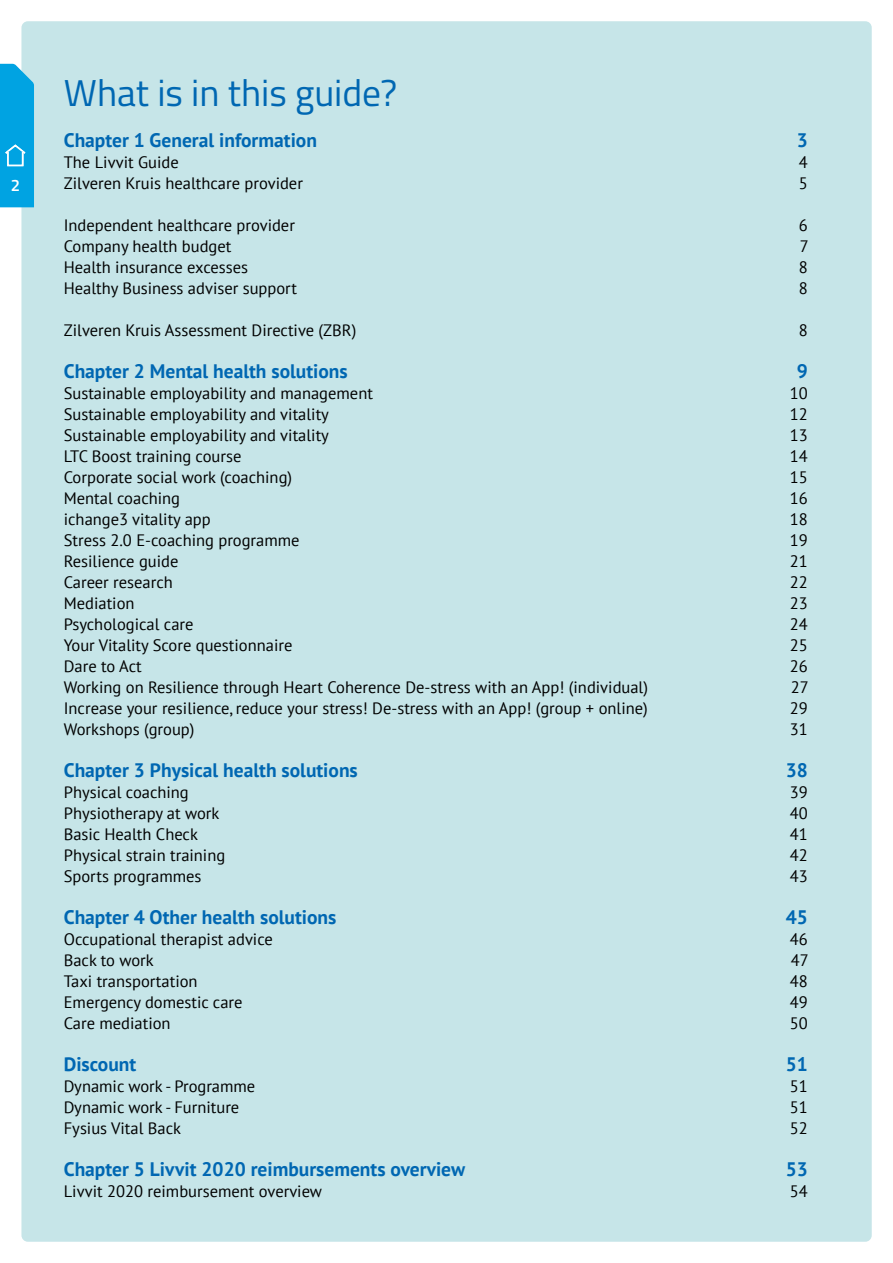
<style>
.page{position:relative;width:893px;height:1263px;background:#fff}
.page>*{position:absolute;margin:0;border:0;box-sizing:border-box;transform-origin:0 0}
.t1{font:37.5px "Titillium Web";color:#0067b2}
.t2{font:700 19.5px "PT Sans";color:#0067b2}
.t3{font:600 16.65px "Titillium Web";color:#fff}
.t4{font:16.5px "PT Sans";color:#000}
</style>
<div class="page">
<div style="left:21px;top:21px;width:851px;height:1221px;background:#c6e5e8;border-radius:6px"></div>
<svg style="left:0;top:63px;width:34px;height:144px;background:#0ca7e2"></svg>
<div style="left:7px;top:151px;width:16px;height:15px;background:#00a3e2;border:2px solid #fff"></div>
<p class="t3" style="left:11px;top:173px;width:11px">2</p>
<h1 class="t1" style="left:64px;top:66px;width:335px">What is in this guide?</h1>
<p class="t2" style="left:64px;top:127px;width:255px">Chapter 1 General information</p>
<p class="t2" style="left:797px;top:127px;width:13px">3</p>
<p class="t4" style="left:64px;top:152px;width:117px">The Livvit Guide</p>
<p class="t4" style="left:799px;top:152px;width:10px">4</p>
<p class="t4" style="left:64px;top:173px;width:241px">Zilveren Kruis healthcare provider</p>
<p class="t4" style="left:799px;top:173px;width:10px">5</p>
<p class="t4" style="left:64px;top:215px;width:233px">Independent healthcare provider</p>
<p class="t4" style="left:799px;top:215px;width:10px">6</p>
<p class="t4" style="left:64px;top:236px;width:169px">Company health budget</p>
<p class="t4" style="left:800px;top:236px;width:10px">7</p>
<p class="t4" style="left:64px;top:257px;width:186px">Health insurance excesses</p>
<p class="t4" style="left:799px;top:257px;width:10px">8</p>
<p class="t4" style="left:64px;top:278px;width:235px">Healthy Business adviser support</p>
<p class="t4" style="left:799px;top:278px;width:10px">8</p>
<p class="t4" style="left:64px;top:320px;width:294px">Zilveren Kruis Assessment Directive (ZBR)</p>
<p class="t4" style="left:799px;top:320px;width:10px">8</p>
<p class="t2" style="left:64px;top:358px;width:285px">Chapter 2 Mental health solutions</p>
<p class="t2" style="left:797px;top:358px;width:13px">9</p>
<p class="t4" style="left:64px;top:383px;width:311px">Sustainable employability and management</p>
<p class="t4" style="left:790px;top:383px;width:19px">10</p>
<p class="t4" style="left:64px;top:404px;width:267px">Sustainable employability and vitality</p>
<p class="t4" style="left:790px;top:404px;width:19px">12</p>
<p class="t4" style="left:64px;top:425px;width:267px">Sustainable employability and vitality</p>
<p class="t4" style="left:790px;top:425px;width:19px">13</p>
<p class="t4" style="left:64px;top:446px;width:179px">LTC Boost training course</p>
<p class="t4" style="left:790px;top:446px;width:19px">14</p>
<p class="t4" style="left:64px;top:467px;width:230px">Corporate social work (coaching)</p>
<p class="t4" style="left:790px;top:467px;width:19px">15</p>
<p class="t4" style="left:64px;top:488px;width:118px">Mental coaching</p>
<p class="t4" style="left:790px;top:488px;width:19px">16</p>
<p class="t4" style="left:64px;top:509px;width:149px">ichange3 vitality app</p>
<p class="t4" style="left:790px;top:509px;width:19px">18</p>
<p class="t4" style="left:64px;top:530px;width:237px">Stress 2.0 E-coaching programme</p>
<p class="t4" style="left:790px;top:530px;width:19px">19</p>
<p class="t4" style="left:64px;top:551px;width:116px">Resilience guide</p>
<p class="t4" style="left:790px;top:551px;width:19px">21</p>
<p class="t4" style="left:64px;top:572px;width:111px">Career research</p>
<p class="t4" style="left:790px;top:572px;width:19px">22</p>
<p class="t4" style="left:64px;top:593px;width:72px">Mediation</p>
<p class="t4" style="left:790px;top:593px;width:19px">23</p>
<p class="t4" style="left:64px;top:614px;width:131px">Psychological care</p>
<p class="t4" style="left:790px;top:614px;width:19px">24</p>
<p class="t4" style="left:64px;top:635px;width:230px">Your Vitality Score questionnaire</p>
<p class="t4" style="left:790px;top:635px;width:19px">25</p>
<p class="t4" style="left:64px;top:656px;width:79px">Dare to Act</p>
<p class="t4" style="left:790px;top:656px;width:19px">26</p>
<p class="t4" style="left:64px;top:677px;width:586px">Working on Resilience through Heart Coherence De-stress with an App! (individual)</p>
<p class="t4" style="left:791px;top:677px;width:19px">27</p>
<p class="t4" style="left:64px;top:698px;width:585px">Increase your resilience, reduce your stress! De-stress with an App! (group + online)</p>
<p class="t4" style="left:790px;top:698px;width:19px">29</p>
<p class="t4" style="left:64px;top:719px;width:132px">Workshops (group)</p>
<p class="t4" style="left:790px;top:719px;width:19px">31</p>
<p class="t2" style="left:64px;top:757px;width:296px">Chapter 3 Physical health solutions</p>
<p class="t2" style="left:786px;top:757px;width:24px">38</p>
<p class="t4" style="left:64px;top:782px;width:127px">Physical coaching</p>
<p class="t4" style="left:790px;top:782px;width:19px">39</p>
<p class="t4" style="left:64px;top:803px;width:157px">Physiotherapy at work</p>
<p class="t4" style="left:790px;top:803px;width:19px">40</p>
<p class="t4" style="left:64px;top:824px;width:136px">Basic Health Check</p>
<p class="t4" style="left:790px;top:824px;width:19px">41</p>
<p class="t4" style="left:64px;top:845px;width:163px">Physical strain training</p>
<p class="t4" style="left:790px;top:845px;width:19px">42</p>
<p class="t4" style="left:64px;top:866px;width:139px">Sports programmes</p>
<p class="t4" style="left:790px;top:866px;width:19px">43</p>
<p class="t2" style="left:64px;top:904px;width:274px">Chapter 4 Other health solutions</p>
<p class="t2" style="left:786px;top:904px;width:24px">45</p>
<p class="t4" style="left:64px;top:929px;width:211px">Occupational therapist advice</p>
<p class="t4" style="left:790px;top:929px;width:19px">46</p>
<p class="t4" style="left:64px;top:950px;width:92px">Back to work</p>
<p class="t4" style="left:791px;top:950px;width:19px">47</p>
<p class="t4" style="left:64px;top:971px;width:135px">Taxi transportation</p>
<p class="t4" style="left:790px;top:971px;width:19px">48</p>
<p class="t4" style="left:64px;top:992px;width:180px">Emergency domestic care</p>
<p class="t4" style="left:790px;top:992px;width:19px">49</p>
<p class="t4" style="left:64px;top:1013px;width:108px">Care mediation</p>
<p class="t4" style="left:790px;top:1013px;width:19px">50</p>
<p class="t2" style="left:64px;top:1051px;width:74px">Discount</p>
<p class="t2" style="left:786px;top:1051px;width:24px">51</p>
<p class="t4" style="left:64px;top:1076px;width:193px">Dynamic work - Programme</p>
<p class="t4" style="left:790px;top:1076px;width:19px">51</p>
<p class="t4" style="left:64px;top:1097px;width:177px">Dynamic work - Furniture</p>
<p class="t4" style="left:790px;top:1097px;width:19px">51</p>
<p class="t4" style="left:64px;top:1118px;width:119px">Fysius Vital Back</p>
<p class="t4" style="left:790px;top:1118px;width:19px">52</p>
<p class="t2" style="left:64px;top:1156px;width:403px">Chapter 5 Livvit 2020 reimbursements overview</p>
<p class="t2" style="left:786px;top:1156px;width:24px">53</p>
<p class="t4" style="left:64px;top:1181px;width:260px">Livvit 2020 reimbursement overview</p>
<p class="t4" style="left:790px;top:1181px;width:19px">54</p>
</div>
